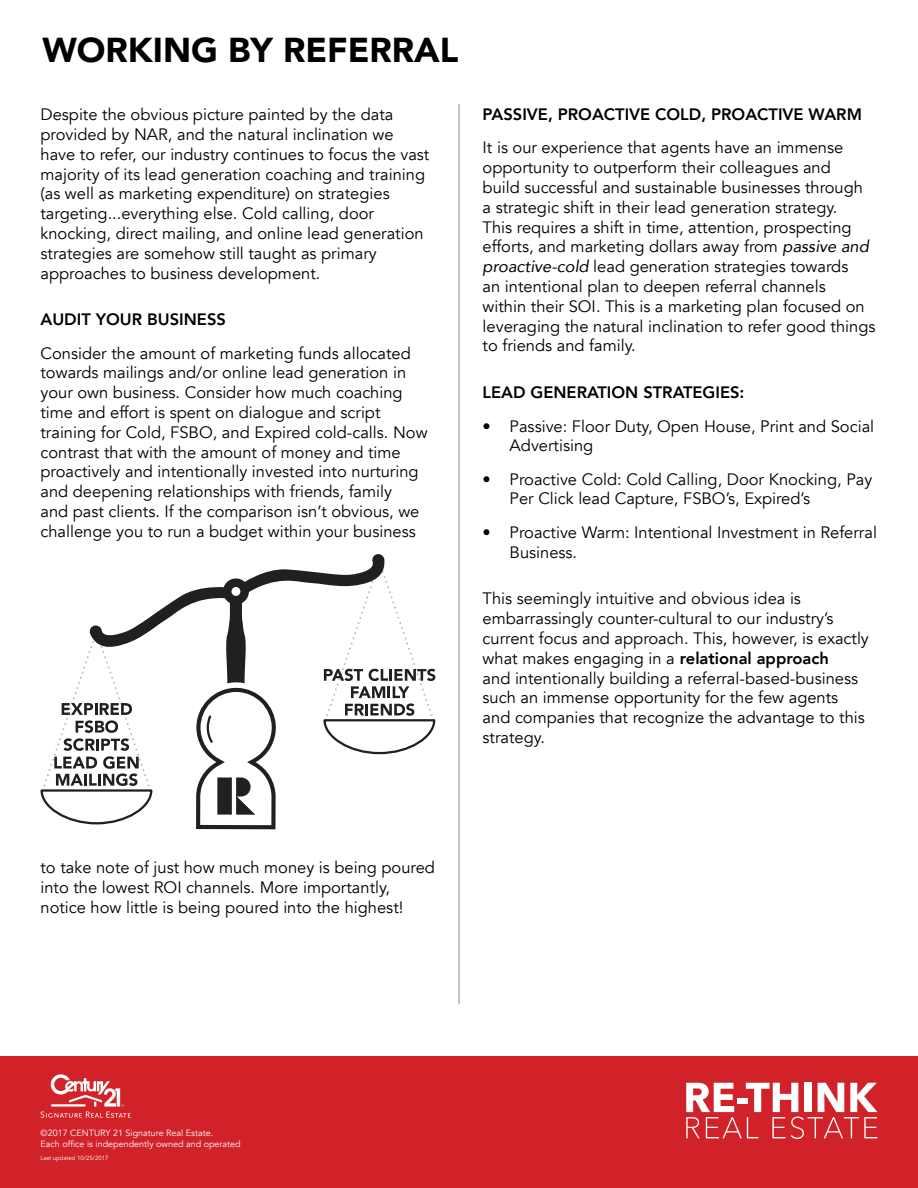
<style>
.page{position:relative;width:918px;height:1188px;background:#fff}
.page>*{position:absolute;margin:0;border:0;box-sizing:border-box;transform-origin:0 0}
.t1{font:900 34.5px "Avenir";color:#000}
.t2{font:16.5px/19.8px "Avenir";color:#000}
.t3{font:800 16.5px "Avenir";color:#000}
.t4{font:9px/10.8px "Avenir";color:#fff}
.t5{font:6px "Avenir";color:#fff}
.s1{font-style:italic}
.s2{font-weight:800}
</style>
<div class="page">
<div style="left:0;top:1056px;width:918px;height:132px;background:#d22229"></div>
<svg style="left:41px;top:1074px;width:90px;height:44px"></svg>
<svg style="left:686px;top:1083px;width:192px;height:56px"></svg>
<hr style="left:458px;top:104px;width:2px;height:900px;background:#000">
<svg style="left:40px;top:554px;width:395px;height:275px"></svg>
<h1 class="t1" style="left:42px;top:20px;width:417px">WORKING BY REFERRAL</h1>
<p class="t2" style="left:40px;top:105px;width:390px">Despite the obvious picture painted by the data provided by NAR, and the natural inclination we have to refer, our industry continues to focus the vast majority of its lead generation coaching and training (as well as marketing expenditure) on strategies targeting...everything else. Cold calling, door knocking, direct mailing, and online lead generation strategies are somehow still taught as primary approaches to business development.</p>
<p class="t3" style="left:40px;top:307px;width:187px">AUDIT YOUR BUSINESS</p>
<p class="t2" style="left:40px;top:343px;width:389px">Consider the amount of marketing funds allocated towards mailings and/or online lead generation in your own business. Consider how much coaching time and effort is spent on dialogue and script training for Cold, FSBO, and Expired cold-calls. Now contrast that with the amount of money and time proactively and intentionally invested into nurturing and deepening relationships with friends, family<br>and past clients. If the comparison isn’t obvious, we challenge you to run a budget within your business</p>
<p class="t3" style="left:483px;top:102px;width:381px">PASSIVE, PROACTIVE COLD, PROACTIVE WARM</p>
<p class="t2" style="left:483px;top:138px;width:394px">It is our experience that agents have an immense opportunity to outperform their colleagues and<br>build successful and sustainable businesses through a strategic shift in their lead generation strategy.<br>This requires a shift in time, attention, prospecting efforts, and marketing dollars away from <span class="s1">passive and proactive-cold</span> lead generation strategies towards<br>an intentional plan to deepen referral channels<br>within their SOI. This is a marketing plan focused on leveraging the natural inclination to refer good things to friends and family.</p>
<p class="t3" style="left:483px;top:380px;width:263px">LEAD GENERATION STRATEGIES:</p>
<p class="t2" style="left:510px;top:416px;width:366px;text-indent:-27px">• Passive: Floor Duty, Open House, Print and Social<br>Advertising</p>
<p class="t2" style="left:510px;top:469px;width:364px;text-indent:-27px">• Proactive Cold: Cold Calling, Door Knocking, Pay<br>Per Click lead Capture, FSBO’s, Expired’s</p>
<p class="t2" style="left:510px;top:523px;width:369px;text-indent:-27px">• Proactive Warm: Intentional Investment in Referral<br>Business.</p>
<p class="t2" style="left:483px;top:589px;width:388px">This seemingly intuitive and obvious idea is embarrassingly counter-cultural to our industry’s current focus and approach. This, however, is exactly what makes engaging in a <span class="s2">relational approach<br></span>and intentionally building a referral-based-business such an immense opportunity for the few agents and companies that recognize the advantage to this strategy.</p>
<p class="t2" style="left:40px;top:858px;width:396px">to take note of just how much money is being poured into the lowest ROI channels. More importantly, notice how little is being poured into the highest!</p>
<p class="t4" style="left:40px;top:1128px;width:202px">©2017 CENTURY 21 Signature Real Estate.<br>Each office is independently owned and operated</p>
<p class="t5" style="left:40px;top:1154px;width:69px">Last updated 10/25/2017</p>
</div>
